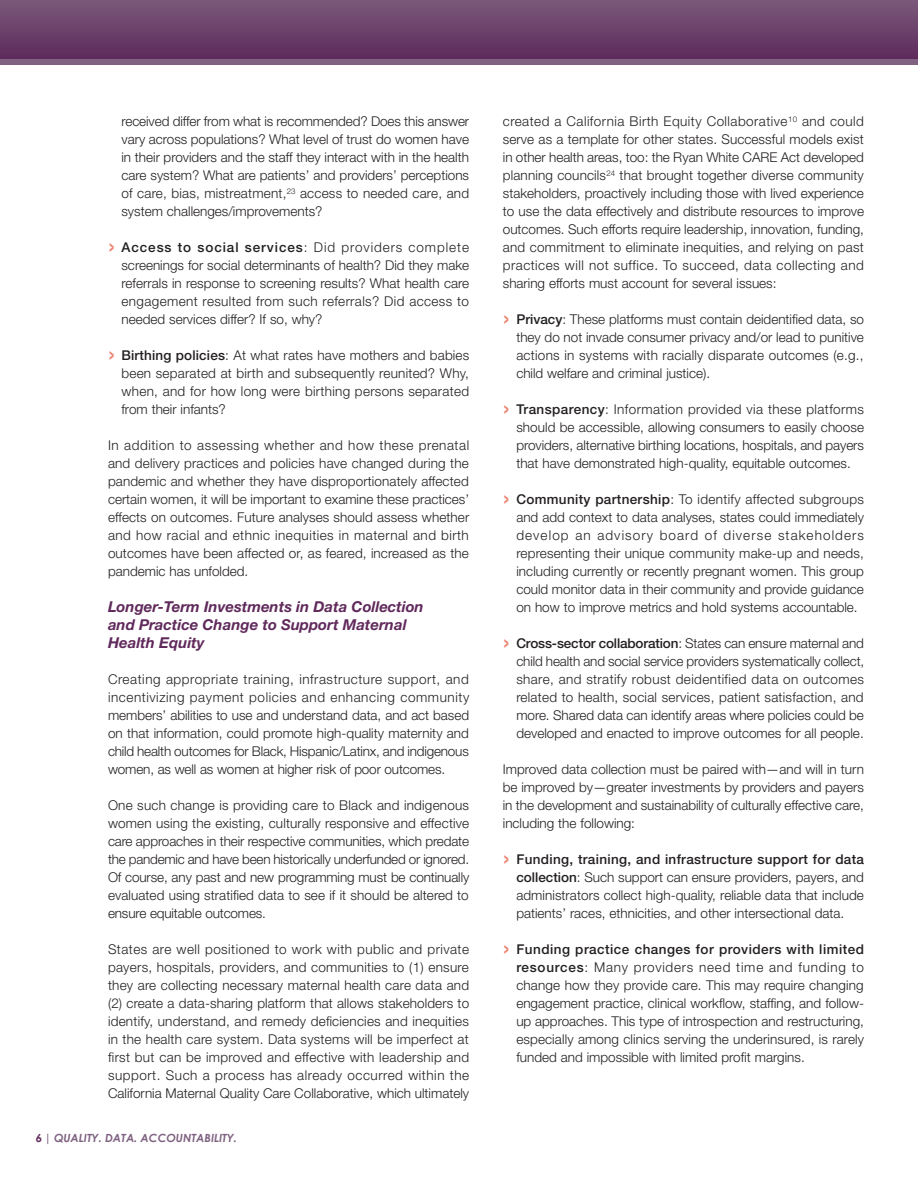
<style>
.page{position:relative;width:918px;height:1188px;background:#fff}
.page>*{position:absolute;margin:0;border:0;box-sizing:border-box;transform-origin:0 0}
.Body_Header{font:italic 700 15px/18px "Helvetica Neue LT Std";color:#60295b}
.Body{font:300 13.5px/18px "Helvetica Neue LT Std";color:#231f20;text-align:justify}
.t1{font:italic 700 11.25px "Century Gothic";color:#7f6281}
.s1{font-weight:400;font-size:27px;color:#ed8572}
.s2{font-weight:500}
.s3{color:#60295b}
</style>
<div class="page">
<div style="left:0;top:58px;width:918px;height:7px;background:#7f6281"></div>
<div style="left:0;top:0;width:918px;height:58px;background:linear-gradient(to bottom,#7a597b,#5f2c5d)"></div>
<p class="Body" style="left:122px;top:112px;width:349px">received differ from what is recommended? Does this answer vary across populations? What level of trust do women have in their providers and the staff they interact with in the health care system? What are patients’ and providers’ perceptions of care, bias, mistreatment,<sup>23</sup> access to needed care, and system challenges/improvements?</p>
<p class="Body" style="left:122px;top:238px;width:349px;text-indent:-14px"><span class="s1">›</span> <span class="s2">Access to social services</span>: Did providers complete screenings for social determinants of health? Did they make referrals in response to screening results? What health care engagement resulted from such referrals? Did access to needed services differ? If so, why?</p>
<p class="Body" style="left:122px;top:346px;width:349px;text-indent:-14px"><span class="s1">›</span> <span class="s2">Birthing policies</span>: At what rates have mothers and babies been separated at birth and subsequently reunited? Why, when, and for how long were birthing persons separated from their infants?</p>
<p class="Body" style="left:108px;top:436px;width:363px">In addition to assessing whether and how these prenatal and delivery practices and policies have changed during the pandemic and whether they have disproportionately affected certain women, it will be important to examine these practices’ effects on outcomes. Future analyses should assess whether and how racial and ethnic inequities in maternal and birth outcomes have been affected or, as feared, increased as the pandemic has unfolded.</p>
<p class="Body_Header" style="left:108px;top:597px;width:317px">Longer-Term Investments in Data Collection and Practice Change to Support Maternal<br>Health Equity</p>
<p class="Body" style="left:108px;top:670px;width:363px">Creating appropriate training, infrastructure support, and incentivizing payment policies and enhancing community members’ abilities to use and understand data, and act based on that information, could promote high-quality maternity and child health outcomes for Black, Hispanic/Latinx, and indigenous women, as well as women at higher risk of poor outcomes.</p>
<p class="Body" style="left:108px;top:796px;width:363px">One such change is providing care to Black and indigenous women using the existing, culturally responsive and effective care approaches in their respective communities, which predate the pandemic and have been historically underfunded or ignored.<br>Of course, any past and new programming must be continually evaluated using stratified data to see if it should be altered to ensure equitable outcomes.</p>
<p class="Body" style="left:108px;top:940px;width:363px">States are well positioned to work with public and private payers, hospitals, providers, and communities to (1) ensure they are collecting necessary maternal health care data and (2) create a data-sharing platform that allows stakeholders to identify, understand, and remedy deficiencies and inequities in the health care system. Data systems will be imperfect at first but can be improved and effective with leadership and support. Such a process has already occurred within the California Maternal Quality Care Collaborative, which ultimately</p>
<p class="t1" style="left:36px;top:1131px;width:203px"><span class="s3">6</span> | QUALITY. DATA. ACCOUNTABILITY.</p>
<p class="Body" style="left:503px;top:112px;width:363px">created a California Birth Equity Collaborative<sup>10</sup> and could serve as a template for other states. Successful models exist in other health areas, too: the Ryan White CARE Act developed planning councils<sup>24</sup> that brought together diverse community stakeholders, proactively including those with lived experience to use the data effectively and distribute resources to improve outcomes. Such efforts require leadership, innovation, funding, and commitment to eliminate inequities, and relying on past practices will not suffice. To succeed, data collecting and sharing efforts must account for several issues:</p>
<p class="Body" style="left:516px;top:310px;width:349px;text-indent:-14px"><span class="s1">›</span> <span class="s2">Privacy</span>: These platforms must contain deidentified data, so they do not invade consumer privacy and/or lead to punitive actions in systems with racially disparate outcomes (e.g., child welfare and criminal justice).</p>
<p class="Body" style="left:516px;top:400px;width:349px;text-indent:-14px"><span class="s1">›</span> <span class="s2">Transparency</span>: Information provided via these platforms should be accessible, allowing consumers to easily choose providers, alternative birthing locations, hospitals, and payers that have demonstrated high-quality, equitable outcomes.</p>
<p class="Body" style="left:516px;top:490px;width:349px;text-indent:-14px"><span class="s1">›</span> <span class="s2">Community partnership</span>: To identify affected subgroups and add context to data analyses, states could immediately develop an advisory board of diverse stakeholders representing their unique community make-up and needs, including currently or recently pregnant women. This group could monitor data in their community and provide guidance on how to improve metrics and hold systems accountable.</p>
<p class="Body" style="left:516px;top:634px;width:349px;text-indent:-14px"><span class="s1">›</span> <span class="s2">Cross-sector collaboration</span>: States can ensure maternal and child health and social service providers systematically collect, share, and stratify robust deidentified data on outcomes related to health, social services, patient satisfaction, and more. Shared data can identify areas where policies could be developed and enacted to improve outcomes for all people.</p>
<p class="Body" style="left:503px;top:760px;width:363px">Improved data collection must be paired with—and will in turn be improved by—greater investments by providers and payers in the development and sustainability of culturally effective care, including the following:</p>
<p class="Body" style="left:516px;top:850px;width:349px;text-indent:-14px"><span class="s1">›</span> <span class="s2">Funding, training, and infrastructure support for data collection</span>: Such support can ensure providers, payers, and administrators collect high-quality, reliable data that include patients’ races, ethnicities, and other intersectional data.</p>
<p class="Body" style="left:516px;top:940px;width:349px;text-indent:-14px"><span class="s1">›</span> <span class="s2">Funding practice changes for providers with limited resources</span>: Many providers need time and funding to change how they provide care. This may require changing engagement practice, clinical workflow, staffing, and follow&shy;up approaches. This type of introspection and restructuring, especially among clinics serving the underinsured, is rarely funded and impossible with limited profit margins.</p>
</div>
